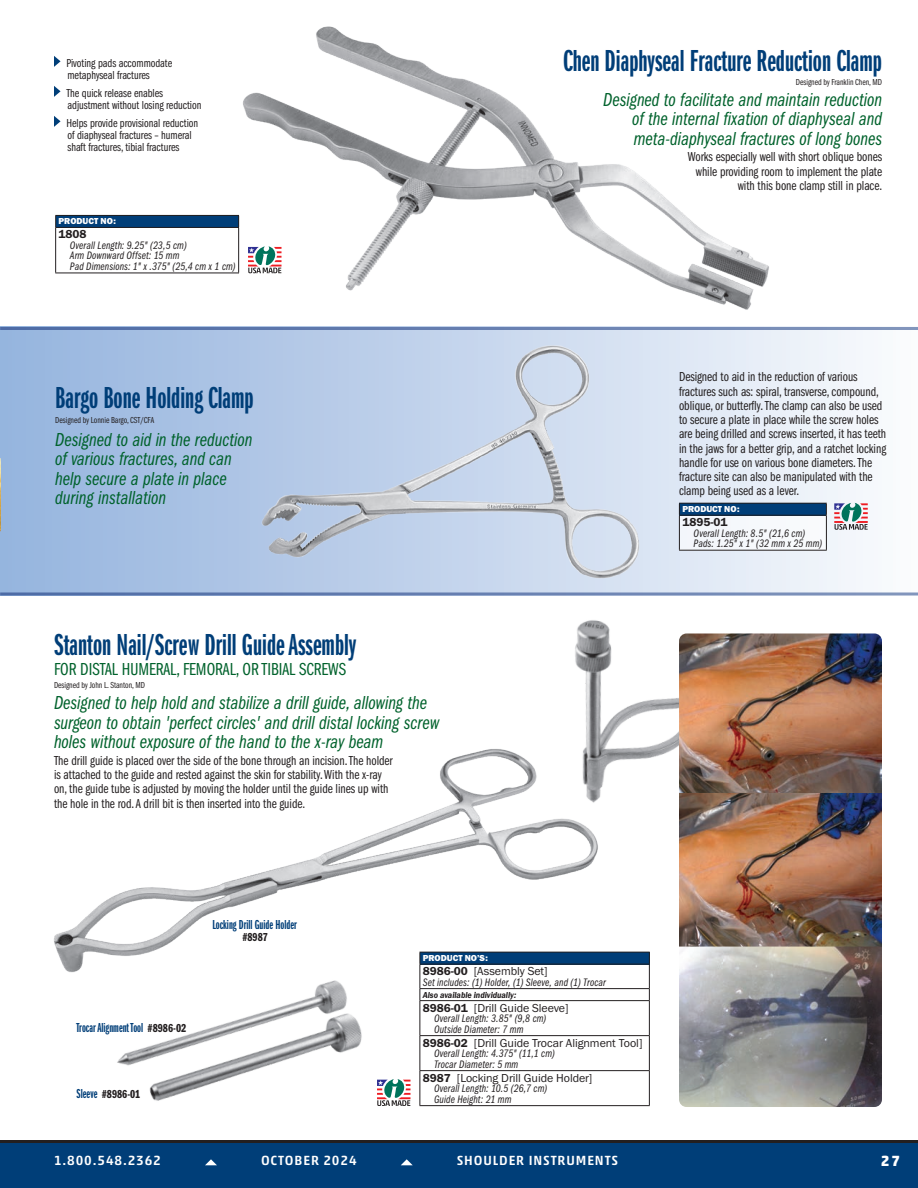
<style>
.page{position:relative;width:918px;height:1188px;background:#fff}
.page>*{position:absolute;margin:0;border:0;box-sizing:border-box;transform-origin:0 0}
.t1{font:31.5px "ITC Franklin Gothic Std Dm X Cp";color:#003e78}
.t2{font:19.5px/19.5px "ITC Franklin Gothic Std Bk Cp It";color:#00622c}
.t3{font:18px "ITC Franklin Gothic Std Bk Cp";color:#00622c}
.t4{font:700 15px "Akko Std";color:#fff}
.t5{font:13.5px/14.2px "ITC Franklin Gothic Std Bk Cp";letter-spacing:-.005em;color:#231f20}
.t6{font:13.5px "ITC Franklin Gothic Std Dm X Cp";color:#003e78}
.t7{font:500 13.5px "Akko Std";letter-spacing:.065em;color:#fff}
.t8{font:12px/12px "ITC Franklin Gothic Std Bk Cp";letter-spacing:-.005em;color:#231f20}
.t9{font:12px "Franklin Gothic URW Boo";letter-spacing:-.005em;color:#231f20}
.t10{font:12px "Franklin Gothic URW Com Dem";color:#231f20}
.t11{font:12px "Franklin Gothic URW Dem";letter-spacing:-.005em;color:#231f20}
.t12{font:11.25px/10.5px "ITC Franklin Gothic Std Bk Cp It";letter-spacing:.01em;color:#231f20}
.t13{font:9px "ITC Franklin Gothic Std Bk Cp";letter-spacing:-.005em;color:#231f20}
.t14{font:9px "Franklin Gothic URW Hea";letter-spacing:-.005em;color:#fff}
.t15{font:9px "Franklin Gothic URW Dem Ita";letter-spacing:-.005em;color:#231f20;scale:.91 1}
.s1{font-family:"Franklin Gothic URW Com Dem";font-size:12px;color:#231f20}
.s2{font-family:"ITC Franklin Gothic Std Dm X Cp";font-size:13.5px;color:#003e78}
.s3{font-family:"Franklin Gothic URW Dem"}
</style>
<div class="page">
<div style="left:0;top:327px;width:918px;height:269px;background:linear-gradient(to right,#93b2dd,#f9fafd)"></div>
<hr style="left:0;top:327px;width:918px;height:3px;background:#8598be">
<svg style="left:0;top:592px;width:918px;height:4px;background:#7e94bf"></svg>
<img style="left:238px;top:26px;width:531px;height:284px">
<img style="left:258px;top:339px;width:386px;height:244px">
<div style="left:679px;top:503px;width:148px;height:48px;background:#f6f9fc"></div>
<div style="left:679px;top:503px;width:147px;height:12px;background:#003e78"></div>
<hr style="left:679px;top:515px;width:148px;height:1px;background:#231f20">
<hr style="left:679px;top:516px;width:1px;height:34px;background:#231f20">
<hr style="left:826px;top:516px;width:1px;height:34px;background:#231f20">
<hr style="left:679px;top:550px;width:148px;height:1px;background:#231f20">
<hr style="left:679px;top:503px;width:148px;height:1px;background:#231f20">
<svg style="left:834px;top:503px;width:34px;height:27px"></svg>
<svg style="left:54px;top:56px;width:7px;height:11px"></svg>
<svg style="left:54px;top:86px;width:7px;height:11px"></svg>
<svg style="left:54px;top:116px;width:7px;height:11px"></svg>
<div style="left:56px;top:215px;width:183px;height:12px;background:#003e78"></div>
<hr style="left:55px;top:227px;width:184px;height:1px;background:#231f20">
<hr style="left:55px;top:228px;width:1px;height:45px;background:#231f20">
<hr style="left:238px;top:228px;width:1px;height:45px;background:#231f20">
<hr style="left:55px;top:273px;width:184px;height:1px;background:#231f20">
<hr style="left:55px;top:215px;width:184px;height:1px;background:#231f20">
<svg style="left:248px;top:246px;width:34px;height:27px"></svg>
<img style="left:0;top:417px;width:1px;height:115px">
<img style="left:575px;top:620px;width:136px;height:167px">
<img style="left:117px;top:980px;width:245px;height:121px">
<img style="left:54px;top:746px;width:548px;height:230px">
<img style="left:679px;top:634px;width:203px;height:473px">
<svg style="left:377px;top:1079px;width:34px;height:27px"></svg>
<div style="left:420px;top:952px;width:230px;height:154px;background:#fff"></div>
<div style="left:420px;top:952px;width:229px;height:12px;background:#003e78"></div>
<hr style="left:420px;top:1001px;width:1px;height:34px;background:#231f20">
<hr style="left:649px;top:1001px;width:1px;height:34px;background:#231f20">
<hr style="left:420px;top:1036px;width:1px;height:34px;background:#231f20">
<hr style="left:649px;top:1036px;width:1px;height:34px;background:#231f20">
<hr style="left:420px;top:1071px;width:1px;height:34px;background:#231f20">
<hr style="left:649px;top:1071px;width:1px;height:34px;background:#231f20">
<hr style="left:420px;top:1035px;width:230px;height:1px;background:#231f20">
<hr style="left:420px;top:1070px;width:230px;height:1px;background:#231f20">
<hr style="left:420px;top:1105px;width:230px;height:1px;background:#231f20">
<hr style="left:420px;top:952px;width:230px;height:1px;background:#231f20">
<svg style="left:420px;top:952px;width:1px;height:48px"></svg>
<svg style="left:649px;top:952px;width:1px;height:48px"></svg>
<hr style="left:420px;top:964px;width:230px;height:1px;background:#231f20">
<hr style="left:420px;top:988px;width:230px;height:1px;background:#231f20">
<hr style="left:420px;top:1000px;width:230px;height:1px;background:#231f20">
<hr style="left:0;top:1140px;width:918px;height:3px;background:#231f20">
<div style="left:0;top:1143px;width:918px;height:45px;background:#003e78"></div>
<svg style="left:205px;top:1159px;width:12px;height:6px"></svg>
<svg style="left:401px;top:1159px;width:12px;height:6px"></svg>
<p class="t8" style="left:66px;top:57px;width:107px">Pivoting pads accommodate metaphyseal fractures</p>
<p class="t8" style="left:66px;top:87px;width:137px">The quick release enables adjustment without losing reduction</p>
<p class="t8" style="left:66px;top:117px;width:133px">Helps provide provisional reduction of diaphyseal fractures – humeral shaft fractures, tibial fractures</p>
<p class="t14" style="left:59px;top:216px;width:59px">PRODUCT NO:</p>
<p class="t11" style="left:59px;top:227px;width:29px">1808</p>
<p class="t12" style="left:70px;top:240px;width:167px">Overall Length: 9.25" (23,5 cm)<br>Arm Downward Offset: 15 mm<br>Pad Dimensions: 1" x .375" (25,4 cm x 1 cm)</p>
<h1 class="t1" style="left:55px;top:381px;width:200px">Bargo Bone Holding Clamp</h1>
<p class="t13" style="left:55px;top:416px;width:100px">Designed by Lonnie Bargo, CST/CFA</p>
<h2 class="t2" style="left:55px;top:430px;width:199px">Designed to aid in the reduction of various fractures, and can help secure a plate in place during installation</h2>
<h1 class="t1" style="left:54px;top:628px;width:304px">Stanton Nail/Screw Drill Guide Assembly</h1>
<h3 class="t3" style="left:54px;top:659px;width:294px">FOR DISTAL HUMERAL, FEMORAL, OR TIBIAL SCREWS</h3>
<p class="t13" style="left:54px;top:680px;width:92px">Designed by John L. Stanton, MD</p>
<h2 class="t2" style="left:54px;top:693px;width:387px">Designed to help hold and stabilize a drill guide, allowing the surgeon to obtain 'perfect circles' and drill distal locking screw holes without exposure of the hand to the x-ray beam</h2>
<p class="t5" style="left:54px;top:754px;width:340px">The drill guide is placed over the side of the bone through an incision. The holder is attached to the guide and rested against the skin for stability. With the x-ray on, the guide tube is adjusted by moving the holder until the guide lines up with the hole in the rod. A drill bit is then inserted into the guide.</p>
<p class="t6" style="left:212px;top:917px;width:86px">Locking Drill Guide Holder</p>
<p class="t10" style="left:242px;top:928px;width:27px">#8987</p>
<h1 class="t1" style="left:563px;top:44px;width:321px">Chen Diaphyseal Fracture Reduction Clamp</h1>
<p class="t13" style="left:796px;top:77px;width:88px">Designed by Franklin Chen, MD</p>
<h2 class="t2" style="left:632px;top:90px;width:251px;text-align:justify;text-indent:-29px">Designed to facilitate and maintain reduction of the internal fixation of diaphyseal and meta-diaphyseal fractures of long bones</h2>
<p class="t5" style="left:688px;top:150px;width:196px;text-align:right">Works especially well with short oblique bones while providing room to implement the plate with this bone clamp still in place.</p>
<p class="t5" style="left:679px;top:370px;width:209px">Designed to aid in the reduction of various fractures such as: spiral, transverse, compound, oblique, or butterfly. The clamp can also be used to secure a plate in place while the screw holes are being drilled and screws inserted, it has teeth in the jaws for a better grip, and a ratchet locking handle for use on various bone diameters. The fracture site can also be manipulated with the clamp being used as a lever.</p>
<p class="t14" style="left:682px;top:503px;width:59px">PRODUCT NO:</p>
<p class="t11" style="left:682px;top:515px;width:46px">1895-01</p>
<p class="t12" style="left:694px;top:528px;width:130px">Overall Length: 8.5" (21,6 cm)<br>Pads: 1.25" x 1" (32 mm x 25 mm)</p>
<p class="t6" style="left:77px;top:1020px;width:111px">Trocar Alignment Tool <span class="s1">#8986-02</span></p>
<p class="t10" style="left:77px;top:1086px;width:65px"><span class="s2">Sleeve</span> #8986-01</p>
<p class="t14" style="left:423px;top:952px;width:67px">PRODUCT NO’S:</p>
<p class="t9" style="left:423px;top:964px;width:126px"><span class="s3">8986-00</span> [Assembly Set]</p>
<p class="t12" style="left:423px;top:977px;width:185px">Set includes: (1) Holder, (1) Sleeve, and (1) Trocar</p>
<p class="t15" style="left:423px;top:989px;width:104px">Also available individually:</p>
<p class="t9" style="left:423px;top:1000px;width:147px"><span class="s3">8986-01</span> [Drill Guide Sleeve]</p>
<p class="t12" style="left:434px;top:1013px;width:114px">Overall Length: 3.85" (9,8 cm)<br>Outside Diameter: 7 mm</p>
<p class="t9" style="left:423px;top:1035px;width:221px"><span class="s3">8986-02</span> [Drill Guide Trocar Alignment Tool]</p>
<p class="t12" style="left:434px;top:1048px;width:122px">Overall Length: 4.375" (11,1 cm)<br>Trocar Diameter: 5 mm</p>
<p class="t9" style="left:423px;top:1070px;width:171px"><span class="s3">8987</span> [Locking Drill Guide Holder]</p>
<p class="t12" style="left:434px;top:1083px;width:115px">Overall Length: 10.5 (26,7 cm)<br>Guide Height: 21 mm</p>
<p class="t7" style="left:54px;top:1152px;width:108px">1.800.548.2362</p>
<p class="t7" style="left:261px;top:1152px;width:97px">OCTOBER 2024</p>
<p class="t7" style="left:457px;top:1152px;width:163px">SHOULDER INSTRUMENTS</p>
<p class="t4" style="left:881px;top:1152px;width:21px">27</p>
</div>
